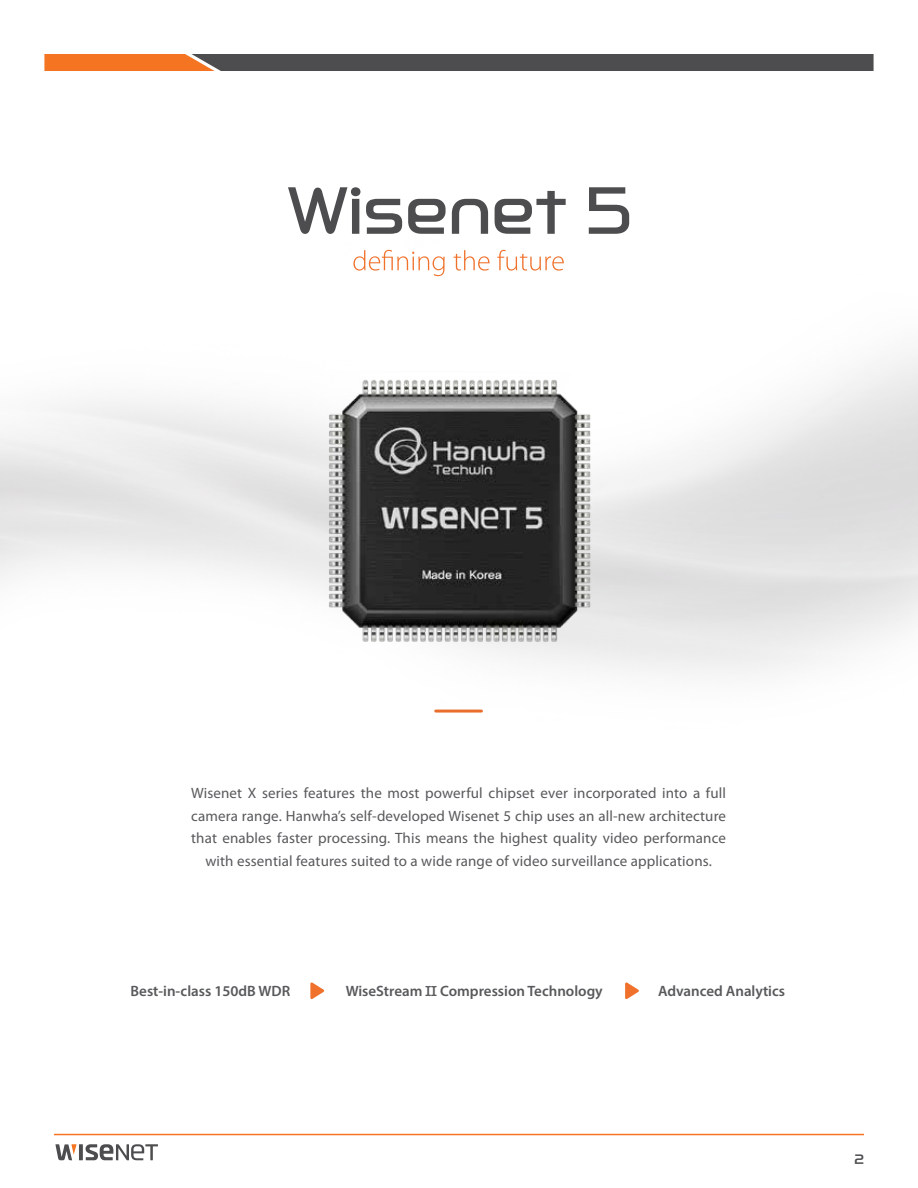
<style>
.page{position:relative;width:918px;height:1188px;background:#fff}
.page>*{position:absolute;margin:0;border:0;box-sizing:border-box;transform-origin:0 0}
.t1{font:15px/22.5px "Myriad Pro";letter-spacing:.01em;color:#58595b;text-align:center}
.t2{font:600 15px "Myriad Pro";color:#58595b}
.t3{font:12px "Hanwha B";color:#4d4d4f}
.s1{font-family:"American Typewriter"}
</style>
<div class="page">
<img style="left:0;top:206px;width:918px;height:507px">
<hr style="left:54px;top:1134px;width:810px;height:1px;background:#f47421">
<svg style="left:79px;top:1144px;width:4px;height:16px"></svg>
<svg style="left:86px;top:1144px;width:72px;height:16px"></svg>
<svg style="left:55px;top:1144px;width:22px;height:16px"></svg>
<svg style="left:44px;top:54px;width:830px;height:17px;background:#6d5547"></svg>
<svg style="left:288px;top:187px;width:72px;height:47px"></svg>
<svg style="left:366px;top:199px;width:36px;height:35px"></svg>
<svg style="left:408px;top:199px;width:38px;height:35px"></svg>
<svg style="left:452px;top:199px;width:36px;height:35px"></svg>
<svg style="left:495px;top:191px;width:71px;height:43px"></svg>
<svg style="left:589px;top:187px;width:40px;height:47px"></svg>
<svg style="left:353px;top:250px;width:92px;height:26px"></svg>
<svg style="left:454px;top:250px;width:36px;height:21px"></svg>
<svg style="left:497px;top:250px;width:67px;height:21px"></svg>
<img style="left:318px;top:363px;width:282px;height:294px">
<svg style="left:310px;top:982px;width:15px;height:18px"></svg>
<svg style="left:625px;top:982px;width:14px;height:18px"></svg>
<hr style="left:436px;top:710px;width:45px;height:3px;background:#ea6e2b">
<p class="t1" style="left:191px;top:781px;width:536px">Wisenet X series features the most powerful chipset ever incorporated into a full camera range. Hanwha’s self-developed Wisenet 5 chip uses an all-new architecture that enables faster processing. This means the highest quality video performance with essential features suited to a wide range of video surveillance applications.</p>
<p class="t2" style="left:131px;top:982px;width:161px">Best-in-class 150dB WDR</p>
<p class="t2" style="left:346px;top:982px;width:259px">WiseStream <span class="s1">Ⅱ</span> Compression Technology</p>
<p class="t2" style="left:658px;top:982px;width:129px">Advanced Analytics</p>
<p class="t3" style="left:855px;top:1153px;width:11px">2</p>
</div>
